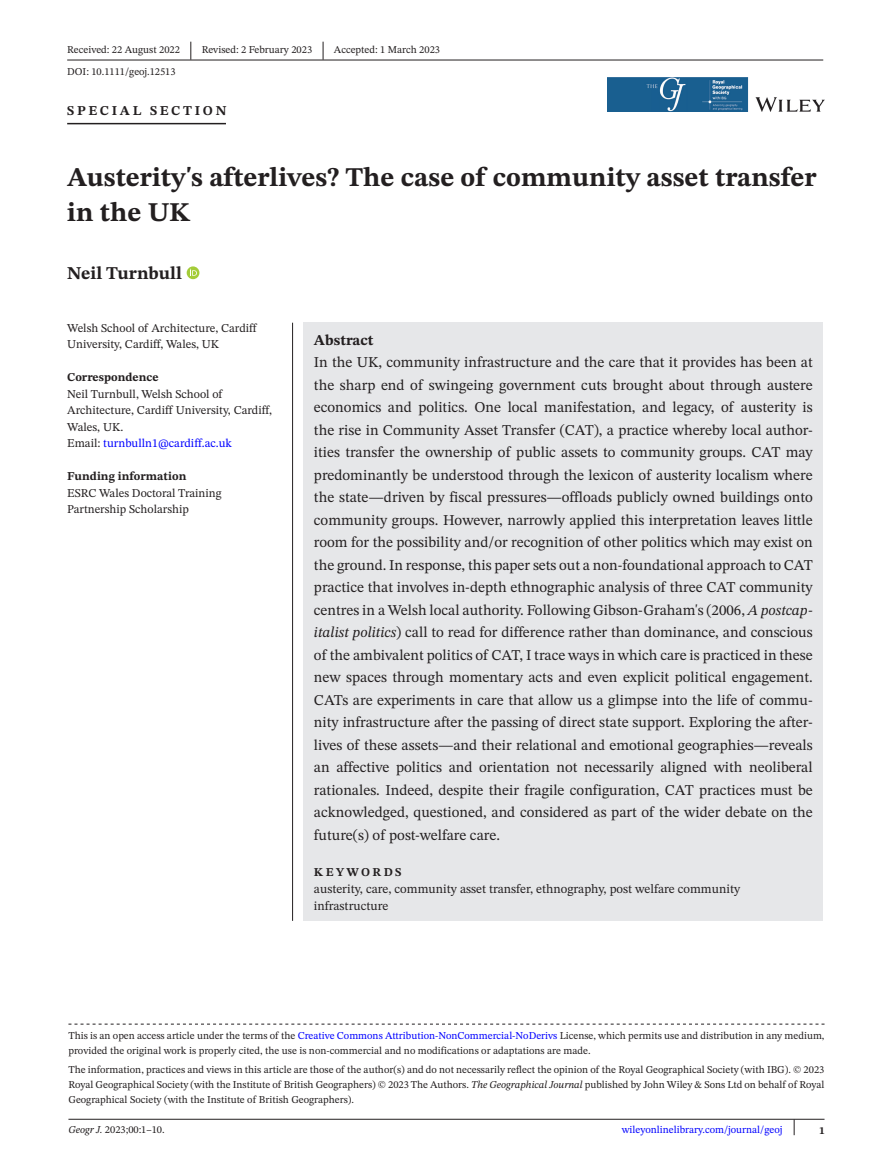
<style>
.page{position:relative;width:893px;height:1174px;background:#fff}
.page>*{position:absolute;margin:0;border:0;box-sizing:border-box;transform-origin:0 0}
.t1{font:700 27px/34.5px "STIX Two Text";color:#231f20}
.t2{font:700 18px "STIX Two Text";color:#231f20}
.t3{font:15px/22.5px "STIX Two Text";color:#231f20;text-align:justify}
.t4{font:700 15px "STIX Two Text";color:#231f20}
.t5{font:700 13.5px "STIX Two Text";letter-spacing:.2em;color:#231f20}
.t6{font:12.75px/17.2px "STIX Two Text";color:#231f20}
.t7{font:12px/16.5px "STIX Two Text";color:#231f20}
.t8{font:700 12px "STIX Two Text";color:#231f20}
.t9{font:700 12px "STIX Two Text";letter-spacing:.2em;color:#231f20}
.t10{font:10.5px/15px "STIX Two Text";color:#231f20}
.t11{font:10.5px "STIX Two Text";color:#00f}
.t12{font:700 10.5px "STIX Two Text";color:#231f20}
.s1{color:#00f}
.s2{font-style:italic}
</style>
<div class="page">
<svg style="left:794px;top:1119px;width:1px;height:16px"></svg>
<hr style="left:67px;top:60px;width:756px;height:1px;background:#231f20">
<div style="left:303px;top:323px;width:520px;height:598px;background:#e6e7e9"></div>
<hr style="left:67px;top:123px;width:159px;height:1px;background:#231f20">
<div style="left:187px;top:266px;width:12px;height:13px;background:#a4cc39;border-radius:50%"></div>
<svg style="left:190px;top:269px;width:7px;height:7px"></svg>
<svg style="left:190px;top:42px;width:1px;height:18px"></svg>
<svg style="left:323px;top:42px;width:1px;height:18px"></svg>
<img style="left:608px;top:78px;width:216px;height:34px">
<hr style="left:68px;top:1118px;width:756px;height:1px;background:#231f20">
<svg style="left:68px;top:1023px;width:756px;height:1px"></svg>
<hr style="left:292px;top:323px;width:1px;height:598px;background:#231f20">
<p class="t10" style="left:67px;top:42px;width:114px">Received: 22 August 2022</p>
<p class="t10" style="left:202px;top:42px;width:112px">Revised: 2 February 2023</p>
<p class="t10" style="left:334px;top:42px;width:108px">Accepted: 1 March 2023</p>
<p class="t10" style="left:67px;top:64px;width:110px">DOI: 10.1111/geoj.12513</p>
<p class="t5" style="left:67px;top:101px;width:161px">SPECIAL SECTION</p>
<h1 class="t1" style="left:67px;top:161px;width:751px">Austerity's afterlives? The case of community asset transfer in the UK</h1>
<p class="t2" style="left:67px;top:260px;width:116px">Neil Turnbull</p>
<p class="t7" style="left:67px;top:319px;width:191px">Welsh School of Architecture, Cardiff<br>University, Cardiff, Wales, UK</p>
<p class="t8" style="left:67px;top:369px;width:93px">Correspondence</p>
<p class="t7" style="left:67px;top:385px;width:206px">Neil Turnbull, Welsh School of<br>Architecture, Cardiff University, Cardiff,<br>Wales, UK.<br>Email: <span class="s1">turnbulln1@cardiff.ac.uk</span></p>
<p class="t8" style="left:67px;top:468px;width:121px">Funding information</p>
<p class="t7" style="left:67px;top:484px;width:156px">ESRC Wales Doctoral Training<br>Partnership Scholarship</p>
<p class="t4" style="left:314px;top:329px;width:61px">Abstract</p>
<p class="t3" style="left:314px;top:351px;width:500px">In the UK, community infrastructure and the care that it provides has been at the sharp end of swingeing government cuts brought about through austere economics and politics. One local manifestation, and legacy, of austerity is the rise in Community Asset Transfer (CAT), a practice whereby local author&shy;ities transfer the ownership of public assets to community groups. CAT may predominantly be understood through the lexicon of austerity localism where the state—driven by fiscal pressures—offloads publicly owned buildings onto community groups. However, narrowly applied this interpretation leaves little room for the possibility and/or recognition of other politics which may exist on the ground. In response, this paper sets out a non-foundational approach to CAT practice that involves in-depth ethnographic analysis of three CAT community centres in a Welsh local authority. Following Gibson-Graham's (2006, <span class="s2">A postcap&shy;italist politics</span>) call to read for difference rather than dominance, and conscious of the ambivalent politics of CAT, I trace ways in which care is practiced in these new spaces through momentary acts and even explicit political engagement.<br>CATs are experiments in care that allow us a glimpse into the life of commu&shy;nity infrastructure after the passing of direct state support. Exploring the after&shy;lives of these assets—and their relational and emotional geographies—reveals an affective politics and orientation not necessarily aligned with neoliberal rationales. Indeed, despite their fragile configuration, CAT practices must be acknowledged, questioned, and considered as part of the wider debate on the future(s) of post-welfare care.</p>
<p class="t9" style="left:314px;top:863px;width:89px">KEYWORDS</p>
<p class="t6" style="left:314px;top:880px;width:428px">austerity, care, community asset transfer, ethnography, post welfare community infrastructure</p>
<p class="t10" style="left:68px;top:1027px;width:758px">This is an open access article under the terms of the <span class="s1">Creative Commons Attribution-NonCommercial-NoDerivs</span> License, which permits use and distribution in any medium, provided the original work is properly cited, the use is non-commercial and no modifications or adaptations are made.</p>
<p class="t10" style="left:68px;top:1062px;width:758px;text-align:justify">The information, practices and views in this article are those of the author(s) and do not necessarily reflect the opinion of the Royal Geographical Society (with IBG). © 2023<br>Royal Geographical Society (with the Institute of British Geographers) © 2023 The Authors. <span class="s2">The Geographical Journal</span> published by John Wiley &amp; Sons Ltd on behalf of Royal Geographical Society (with the Institute of British Geographers).</p>
<p class="t10" style="left:68px;top:1122px;width:98px"><span class="s2">Geogr J.</span> 2023;00:1–10.</p>
<p class="t11" style="left:622px;top:1122px;width:162px">wileyonlinelibrary.com/journal/geoj</p>
<p class="t12" style="left:819px;top:1122px;width:7px">1</p>
</div>
